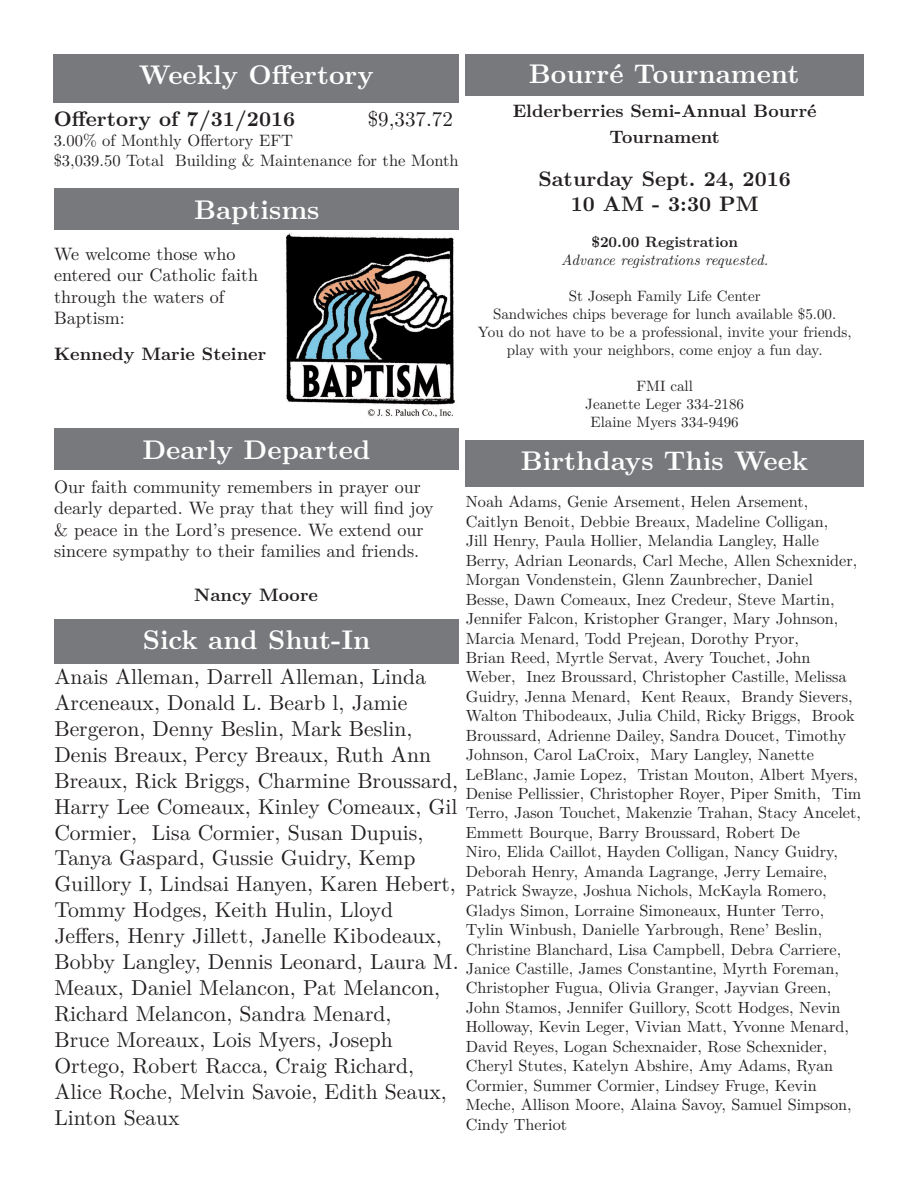
<style>
.page{position:relative;width:918px;height:1188px;background:#fff}
.page>*{position:absolute;margin:0;border:0;box-sizing:border-box;transform-origin:0 0}
.t1{font:700 27px "LM Roman 10";color:#fff}
.t2{font:21.6px/26px "LM Roman 10";color:#231f20}
.t3{font:700 21px/25.2px "LM Roman 10";color:#231f20;text-align:center}
.t4{font:21px "LM Roman 10";color:#231f20}
.t5{font:18px/21.6px "LM Roman 10";color:#231f20}
.t6{font:700 18px/25.2px "LM Roman 10";color:#231f20;text-align:center}
.t7{font:16.5px/19.8px "LM Roman 10";color:#231f20}
.t8{font:16.2px/19.5px "LM Roman 10";color:#231f20}
.t9{font:15px/18px "LM Roman 10";color:#231f20;text-align:center}
.t10{font:italic 15px "LM Roman 10";color:#231f20}
.t11{font:700 15px "LM Roman 10";color:#231f20}
</style>
<div class="page">
<div style="left:465px;top:440px;width:399px;height:47px;background:#77797c"></div>
<div style="left:54px;top:619px;width:405px;height:45px;background:#77797c"></div>
<div style="left:54px;top:54px;width:405px;height:48px;background:#77797c"></div>
<div style="left:54px;top:429px;width:405px;height:41px;background:#77797c"></div>
<div style="left:465px;top:54px;width:399px;height:41px;background:#77797c"></div>
<div style="left:54px;top:189px;width:405px;height:41px;background:#77797c"></div>
<img style="left:285px;top:233px;width:170px;height:185px">
<h1 class="t1" style="left:139px;top:54px;width:236px">Weekly Offertory</h1>
<p class="t3" style="left:54px;top:105px;width:243px">Offertory of 7/31/2016</p>
<p class="t4" style="left:368px;top:103px;width:87px">$9,337.72</p>
<p class="t7" style="left:54px;top:129px;width:407px">3.00% of Monthly Offertory EFT<br>$3,039.50 Total Building &amp; Maintenance for the Month</p>
<h1 class="t1" style="left:194px;top:188px;width:127px">Baptisms</h1>
<p class="t5" style="left:54px;top:241px;width:206px">We welcome those who entered our Catholic faith through the waters of<br>Baptism:</p>
<p class="t6" style="left:54px;top:340px;width:214px">Kennedy Marie Steiner</p>
<h1 class="t1" style="left:529px;top:53px;width:272px">Bourré Tournament</h1>
<p class="t6" style="left:513px;top:97px;width:306px">Elderberries Semi-Annual Bourré<br>Tournament</p>
<p class="t3" style="left:538px;top:164px;width:254px">Saturday Sept. 24, 2016<br>10 AM - 3:30 PM</p>
<p class="t11" style="left:591px;top:230px;width:148px">$20.00 Registration</p>
<p class="t10" style="left:561px;top:248px;width:209px">Advance registrations requested.</p>
<p class="t9" style="left:478px;top:286px;width:375px">St Joseph Family Life Center<br>Sandwiches chips beverage for lunch available $5.00.<br>You do not have to be a professional, invite your friends, play with your neighbors, come enjoy a fun day.</p>
<p class="t9" style="left:585px;top:376px;width:160px">FMI call<br>Jeanette Leger 334-2186<br>Elaine Myers 334-9496</p>
<h1 class="t1" style="left:142px;top:428px;width:230px">Dearly Departed</h1>
<p class="t5" style="left:54px;top:474px;width:381px">Our faith community remembers in prayer our dearly departed. We pray that they will find joy &amp; peace in the Lord’s presence. We extend our sincere sympathy to their families and friends.</p>
<p class="t6" style="left:194px;top:580px;width:125px">Nancy Moore</p>
<h1 class="t1" style="left:143px;top:619px;width:229px">Sick and Shut-In</h1>
<p class="t2" style="left:54px;top:662px;width:406px">Anais Alleman, Darrell Alleman, Linda Arceneaux, Donald L. Bearb l, Jamie Bergeron, Denny Beslin, Mark Beslin, Denis Breaux, Percy Breaux, Ruth Ann Breaux, Rick Briggs, Charmine Broussard, Harry Lee Comeaux, Kinley Comeaux, Gil Cormier, Lisa Cormier, Susan Dupuis, Tanya Gaspard, Gussie Guidry, Kemp Guillory I, Lindsai Hanyen, Karen Hebert, Tommy Hodges, Keith Hulin, Lloyd Jeffers, Henry Jillett, Janelle Kibodeaux, Bobby Langley, Dennis Leonard, Laura M.<br>Meaux, Daniel Melancon, Pat Melancon, Richard Melancon, Sandra Menard,<br>Bruce Moreaux, Lois Myers, Joseph Ortego, Robert Racca, Craig Richard, Alice Roche, Melvin Savoie, Edith Seaux, Linton Seaux</p>
<h1 class="t1" style="left:521px;top:440px;width:289px">Birthdays This Week</h1>
<p class="t8" style="left:466px;top:491px;width:397px">Noah Adams, Genie Arsement, Helen Arsement, Caitlyn Benoit, Debbie Breaux, Madeline Colligan,<br>Jill Henry, Paula Hollier, Melandia Langley, Halle Berry, Adrian Leonards, Carl Meche, Allen Schexnider, Morgan Vondenstein, Glenn Zaunbrecher, Daniel<br>Besse, Dawn Comeaux, Inez Credeur, Steve Martin, Jennifer Falcon, Kristopher Granger, Mary Johnson, Marcia Menard, Todd Prejean, Dorothy Pryor,<br>Brian Reed, Myrtle Servat, Avery Touchet, John Weber, Inez Broussard, Christopher Castille, Melissa Guidry, Jenna Menard, Kent Reaux, Brandy Sievers, Walton Thibodeaux, Julia Child, Ricky Briggs, Brook Broussard, Adrienne Dailey, Sandra Doucet, Timothy Johnson, Carol LaCroix, Mary Langley, Nanette LeBlanc, Jamie Lopez, Tristan Mouton, Albert Myers, Denise Pellissier, Christopher Royer, Piper Smith, Tim Terro, Jason Touchet, Makenzie Trahan, Stacy Ancelet, Emmett Bourque, Barry Broussard, Robert De<br>Niro, Elida Caillot, Hayden Colligan, Nancy Guidry, Deborah Henry, Amanda Lagrange, Jerry Lemaire, Patrick Swayze, Joshua Nichols, McKayla Romero, Gladys Simon, Lorraine Simoneaux, Hunter Terro, Tylin Winbush, Danielle Yarbrough, Rene’ Beslin, Christine Blanchard, Lisa Campbell, Debra Carriere, Janice Castille, James Constantine, Myrth Foreman, Christopher Fugua, Olivia Granger, Jayvian Green, John Stamos, Jennifer Guillory, Scott Hodges, Nevin Holloway, Kevin Leger, Vivian Matt, Yvonne Menard, David Reyes, Logan Schexnaider, Rose Schexnider, Cheryl Stutes, Katelyn Abshire, Amy Adams, Ryan Cormier, Summer Cormier, Lindsey Fruge, Kevin Meche, Allison Moore, Alaina Savoy, Samuel Simpson, Cindy Theriot</p>
</div>
